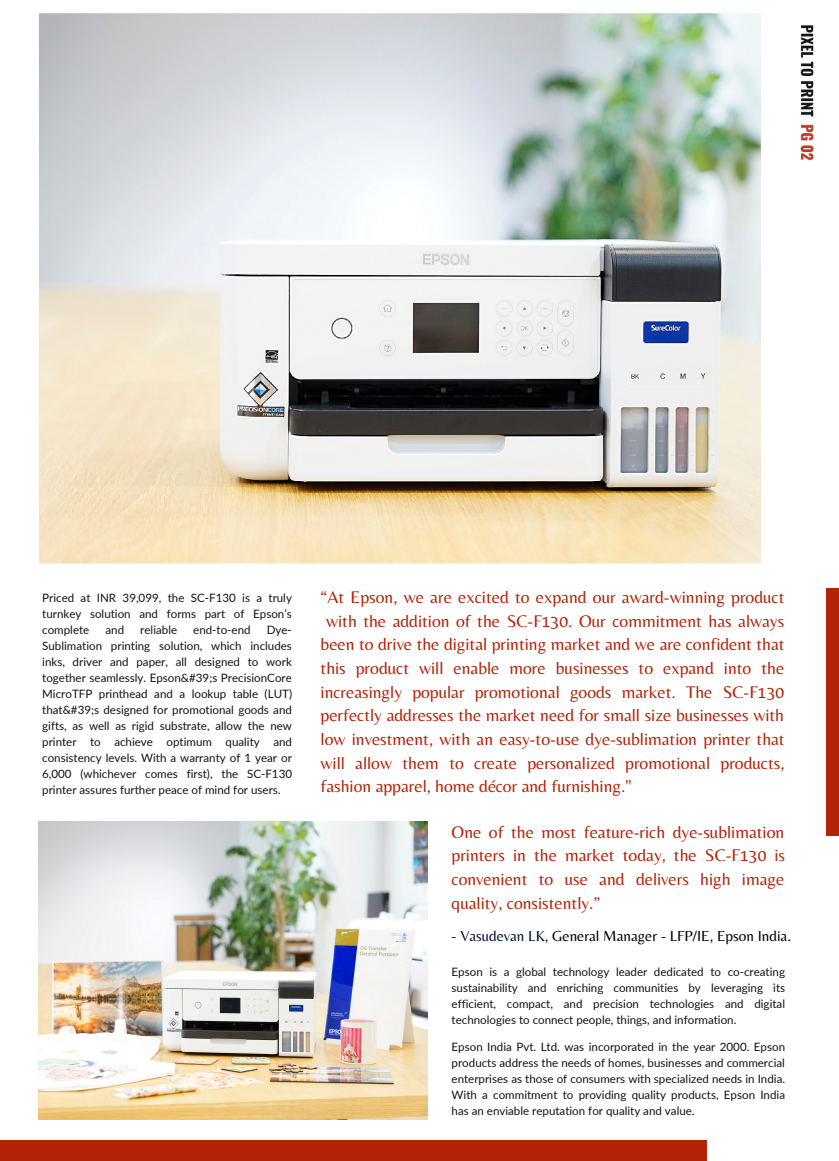
<style>
.page{position:relative;width:839px;height:1161px;background:#fff}
.page>*{position:absolute;margin:0;border:0;box-sizing:border-box;transform-origin:0 0}
.t1{font:17.55px/23.7px "Belleza";color:#b22307;text-align:justify}
.t2{font:15.15px "Belleza";color:#000}
.t3{font:11.55px/16px "Lato";color:#141213;text-align:justify}
.s1{color:#071037}
</style>
<div class="page">
<div style="left:0;top:1140px;width:706px;height:21px;background:#b22307"></div>
<div style="left:825px;top:588px;width:13px;height:247px;background:#b22307"></div>
<img style="left:39px;top:14px;width:721px;height:549px">
<img style="left:39px;top:821px;width:388px;height:298px">
<img style="left:800px;top:25px;width:14px;height:135px">
<p class="t3" style="left:42px;top:590px;width:251px">Priced at INR 39,099, the SC-F130 is a truly turnkey solution and forms part of Epson’s complete</p>
<p class="t3" style="left:105px;top:622px;width:20px">and</p>
<p class="t3" style="left:140px;top:622px;width:38px">reliable</p>
<p class="t3" style="left:193px;top:622px;width:59px">end-to-end</p>
<p class="t3" style="left:42px;top:622px;width:251px;text-indent:224px">Dye-Sublimation printing solution, which includes inks, driver and paper, all designed to work together seamlessly. Epson&amp;#39;s PrecisionCore MicroTFP printhead and a lookup table (LUT) that&amp;#39;s designed for promotional goods and gifts, as well as rigid substrate, allow the new printer to achieve optimum quality and consistency levels. With a warranty of 1 year or 6,000 (whichever comes first), the SC-F130 printer assures further peace of mind for users.</p>
<p class="t1" style="left:320px;top:585px;width:465px">“At Epson, we are excited to expand our award-winning product</p>
<p class="t1" style="left:326px;top:609px;width:459px">with the addition of the SC-F130. Our commitment has always</p>
<p class="t1" style="left:320px;top:632px;width:465px">been to drive the digital printing market and we are confident that</p>
<p class="t1" style="left:320px;top:656px;width:465px">this product will enable more businesses to expand into the</p>
<p class="t1" style="left:320px;top:680px;width:465px">increasingly popular promotional goods market. The SC-F130</p>
<p class="t1" style="left:320px;top:703px;width:465px">perfectly addresses the market need for small size businesses with</p>
<p class="t1" style="left:320px;top:727px;width:465px">low investment, with an easy-to-use dye-sublimation printer that</p>
<p class="t1" style="left:320px;top:751px;width:465px">will allow them to create personalized promotional products,</p>
<p class="t1" style="left:320px;top:774px;width:312px">fashion apparel, home décor and furnishing."</p>
<p class="t1" style="left:451px;top:820px;width:335px">One of the most feature-rich dye-sublimation printers in the market today, the SC-F130 is convenient to use and delivers high image quality, consistently.”</p>
<p class="t2" style="left:451px;top:927px;width:341px"><span class="s1">- Vasudevan LK,</span> General Manager - LFP/IE, Epson India.</p>
<p class="t3" style="left:451px;top:964px;width:335px">Epson is a global technology leader dedicated to co-creating sustainability and enriching communities by leveraging its efficient, compact, and precision technologies and digital technologies to connect people, things, and information.</p>
<p class="t3" style="left:451px;top:1038px;width:335px">Epson India Pvt. Ltd. was incorporated in the year 2000. Epson products address the needs of homes, businesses and commercial enterprises as those of consumers with specialized needs in India.<br>With a commitment to providing quality products, Epson India has an enviable reputation for quality and value.</p>
</div>
